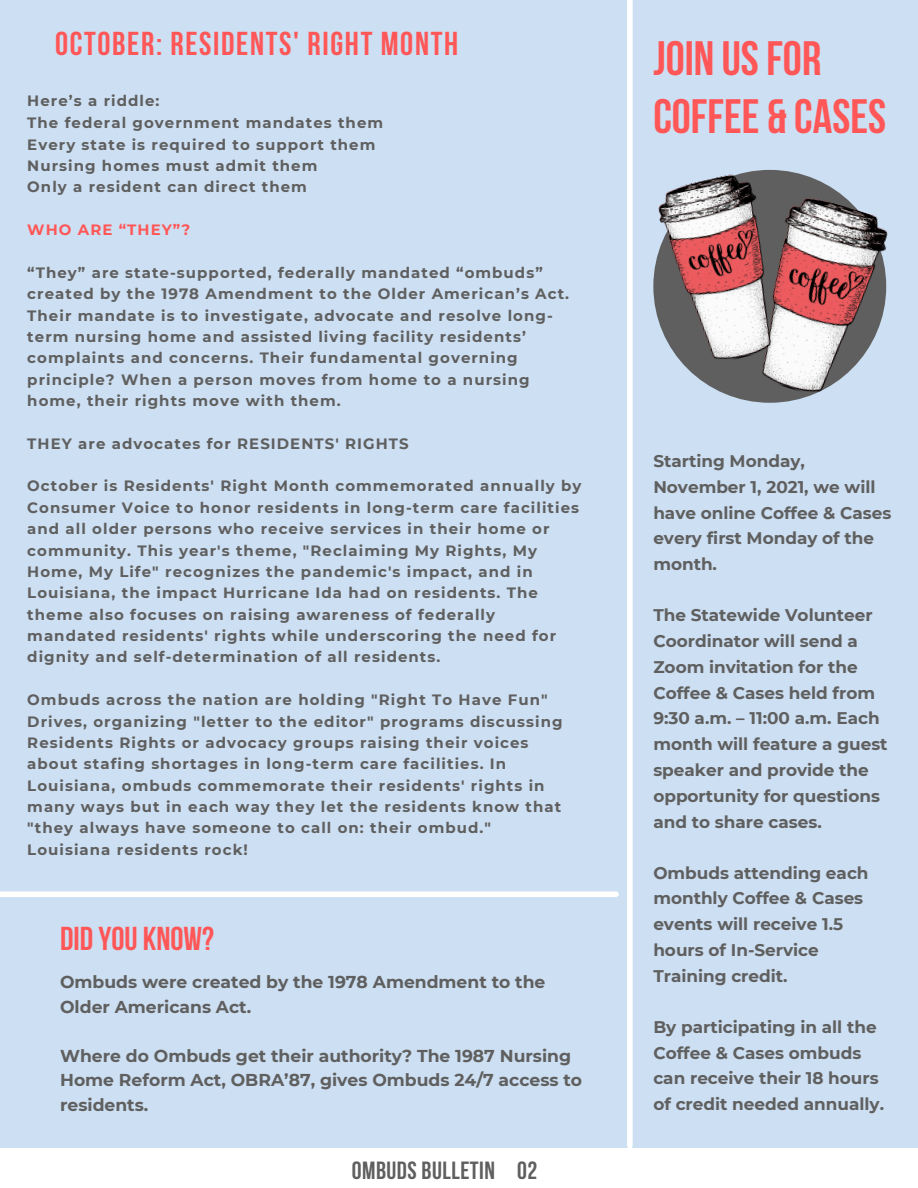
<style>
.page{position:relative;width:918px;height:1188px;background:#cddff2}
.page>*{position:absolute;margin:0;border:0;box-sizing:border-box;transform-origin:0 0}
.t1{font:700 48.15px "Bebas Neue";color:#ff5757}
.t2{font:700 33px "Bebas Neue";letter-spacing:.05em;color:#ff5757}
.t3{font:700 33px "Bebas Neue";color:#ff5757}
.t4{font:700 24.75px "Bebas Neue";letter-spacing:.02em;color:#5f5f5f}
.t5{font:700 17.25px/24.6px "Montserrat";color:#5f5f5f}
.t6{font:700 16.8px/25.8px "Montserrat";color:#5f5f5f}
.t7{font:700 15px/21.3px "Montserrat";letter-spacing:.07em;color:#5f5f5f}
.t8{font:700 15px "Montserrat";letter-spacing:.07em;color:#ff5757}
</style>
<div class="page">
<div style="left:0;top:1149px;width:918px;height:39px;background:#fff"></div>
<div style="left:627px;top:0;width:6px;height:1146px;background:#fff"></div>
<div style="left:653px;top:170px;width:233px;height:233px;background:#5f5f5f;border-radius:50%"></div>
<img style="left:738px;top:191px;width:150px;height:212px">
<img style="left:653px;top:170px;width:138px;height:199px">
<div style="left:0;top:891px;width:616px;height:6px;background:#fff"></div>
<p class="t2" style="left:55px;top:31px;width:405px">OCTOBER: RESIDENTS' RIGHT MONTH</p>
<p class="t7" style="left:27px;top:90px;width:134px">Here’s a riddle:</p>
<p class="t7" style="left:27px;top:112px;width:357px">The federal government mandates them</p>
<p class="t7" style="left:27px;top:134px;width:350px">Every state is required to support them</p>
<p class="t7" style="left:27px;top:155px;width:292px">Nursing homes must admit them</p>
<p class="t7" style="left:27px;top:176px;width:281px">Only a resident can direct them</p>
<p class="t8" style="left:27px;top:221px;width:164px">WHO ARE “THEY”?</p>
<p class="t7" style="left:27px;top:262px;width:543px">“They” are state-supported, federally mandated “ombuds” created by the 1978 Amendment to the Older American’s Act.<br>Their mandate is to investigate, advocate and resolve long&shy;term nursing home and assisted living facility residents’ complaints and concerns. Their fundamental governing principle? When a person moves from home to a nursing home, their rights move with them.</p>
<p class="t7" style="left:27px;top:433px;width:383px">THEY are advocates for RESIDENTS' RIGHTS</p>
<p class="t7" style="left:27px;top:475px;width:556px">October is Residents' Right Month commemorated annually by Consumer Voice to honor residents in long-term care facilities and all older persons who receive services in their home or community. This year's theme, "Reclaiming My Rights, My Home, My Life" recognizes the pandemic's impact, and in Louisiana, the impact Hurricane Ida had on residents. The theme also focuses on raising awareness of federally mandated residents' rights while underscoring the need for dignity and self-determination of all residents.</p>
<p class="t7" style="left:27px;top:689px;width:537px">Ombuds across the nation are holding "Right To Have Fun" Drives, organizing "letter to the editor" programs discussing Residents Rights or advocacy groups raising their voices about stafing shortages in long-term care facilities. In Louisiana, ombuds commemorate their residents' rights in many ways but in each way they let the residents know that "they always have someone to call on: their ombud."</p>
<p class="t7" style="left:27px;top:839px;width:222px">Louisiana residents rock!</p>
<p class="t3" style="left:60px;top:925px;width:155px">DID YOU KNOW?</p>
<p class="t5" style="left:60px;top:970px;width:487px">Ombuds were created by the 1978 Amendment to the<br>Older Americans Act.</p>
<p class="t5" style="left:60px;top:1043px;width:524px">Where do Ombuds get their authority? The 1987 Nursing<br>Home Reform Act, OBRA’87, gives Ombuds 24/7 access to residents.</p>
<p class="t4" style="left:352px;top:1160px;width:187px">OMBUDS BULLETIN 02</p>
<p class="t1" style="left:653px;top:39px;width:169px">JOIN USFOR</p>
<p class="t1" style="left:653px;top:97px;width:234px">COFFEE &amp; CASES</p>
<p class="t6" style="left:653px;top:448px;width:240px">Starting Monday,<br>November 1, 2021, we will have online Coffee &amp; Cases every first Monday of the month.</p>
<p class="t6" style="left:653px;top:602px;width:236px">The Statewide Volunteer<br>Coordinator will send a<br>Zoom invitation for the<br>Coffee &amp; Cases held from<br>9:30 a.m. – 11:00 a.m. Each month will feature a guest speaker and provide the opportunity for questions and to share cases.</p>
<p class="t6" style="left:653px;top:860px;width:217px">Ombuds attending each monthly Coffee &amp; Cases events will receive 1.5 hours of In-Service<br>Training credit.</p>
<p class="t6" style="left:653px;top:1014px;width:232px">By participating in all the<br>Coffee &amp; Cases ombuds can receive their 18 hours of credit needed annually.</p>
</div>
